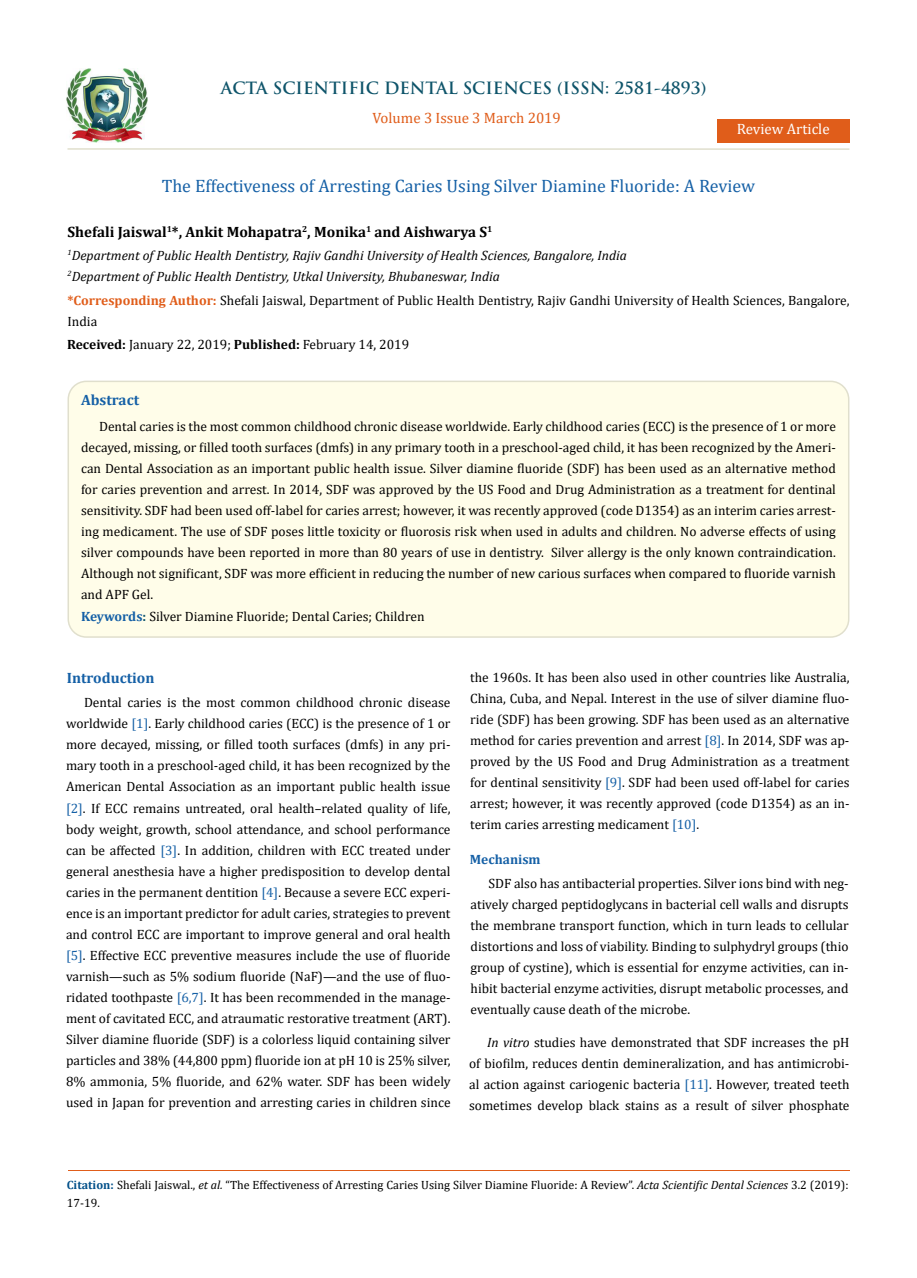
<style>
.page{position:relative;width:917px;height:1278px;background:#fff}
.page>*{position:absolute;margin:0;border:0;box-sizing:border-box;transform-origin:0 0}
.t1{font:18px "Cambria";color:#1560a6}
.t2{font:700 16.5px "Trajan Pro";color:#0e546a}
.t3{font:700 15px "Cambria";color:#000}
.t4{font:15px "Cambria";color:#e05d1a}
.t5{font:700 15px "Cambria";color:#1560a6}
.t6{font:15px "Cambria";color:#fff}
.t7{font:13.5px/21px "Cambria";color:#000;text-align:justify}
.t8{font:italic 13.5px/21px "Cambria";color:#000}
.t9{font:700 13.5px "Cambria";color:#1560a6}
.t10{font:12px/18px "Cambria";color:#000}
.s1{font-weight:700;color:#e05d1a}
.s2{font-weight:700}
.s3{font-weight:700;color:#1560a6}
.s4{font-weight:700;color:#0e546a}
.s5{color:#1560a6}
.s6{font-style:italic}
.s7{font-weight:700;color:#035089}
</style>
<div class="page">
<img style="left:67px;top:68px;width:80px;height:74px">
<div style="left:717px;top:119px;width:132px;height:23px;background:#e05d1a"></div>
<div style="left:68px;top:381px;width:780px;height:256px;background:#fffde9;border-radius:18px"></div>
<div style="left:67px;top:381px;width:782px;height:257px;border:2px solid #e0dfcd;border-radius:18px"></div>
<hr style="left:67px;top:148px;width:782px;height:2px;background:#e0dfcd">
<hr style="left:68px;top:1171px;width:781px;height:1px;background:#e05d1a">
<p class="t2" style="left:221px;top:77px;width:487px">ACTA SCIENTIFIC DENTAL SCIENCES (ISSN: 2581-4893)</p>
<p class="t4" style="left:372px;top:109px;width:190px">Volume 3 Issue 3 March 2019</p>
<p class="t6" style="left:736px;top:120px;width:94px">Review Article</p>
<h1 class="t1" style="left:162px;top:175px;width:595px">The Effectiveness of Arresting Caries Using Silver Diamine Fluoride: A Review</h1>
<p class="t3" style="left:67px;top:222px;width:426px">Shefali Jaiswal<sup>1</sup>*, Ankit Mohapatra<sup>2</sup>, Monika<sup>1</sup> and Aishwarya S<sup>1</sup></p>
<p class="t8" style="left:67px;top:244px;width:561px"><sup>1</sup>Department of Public Health Dentistry, Rajiv Gandhi University of Health Sciences, Bangalore, India<br><sup>2</sup>Department of Public Health Dentistry, Utkal University, Bhubaneswar, India</p>
<p class="t7" style="left:67px;top:290px;width:783px"><span class="s1">*Corresponding Author:</span> Shefali Jaiswal, Department of Public Health Dentistry, Rajiv Gandhi University of Health Sciences, Bangalore,<br>India</p>
<p class="t7" style="left:67px;top:334px;width:343px"><span class="s2">Received:</span> January 22, 2019; <span class="s2">Published:</span> February 14, 2019</p>
<p class="t5" style="left:81px;top:389px;width:60px">Abstract</p>
<p class="t7" style="left:81px;top:416px;width:756px;text-indent:18px">Dental caries is the most common childhood chronic disease worldwide. Early childhood caries (ECC) is the presence of 1 or more decayed, missing, or filled tooth surfaces (dmfs) in any primary tooth in a preschool-aged child, it has been recognized by the Ameri&shy;can Dental Association as an important public health issue. Silver diamine fluoride (SDF) has been used as an alternative method for caries prevention and arrest. In 2014, SDF was approved by the US Food and Drug Administration as a treatment for dentinal sensitivity. SDF had been used off-label for caries arrest; however, it was recently approved (code D1354) as an interim caries arrest&shy;ing medicament. The use of SDF poses little toxicity or fluorosis risk when used in adults and children. No adverse effects of using silver compounds have been reported in more than 80 years of use in dentistry. Silver allergy is the only known contraindication.<br>Although not significant, SDF was more efficient in reducing the number of new carious surfaces when compared to fluoride varnish and APF Gel.</p>
<p class="t7" style="left:81px;top:606px;width:345px"><span class="s3">Keywords</span><span class="s4">:</span> Silver Diamine Fluoride; Dental Caries; Children</p>
<p class="t5" style="left:67px;top:667px;width:89px">Introduction</p>
<p class="t7" style="left:66px;top:692px;width:386px;text-indent:18px">Dental caries is the most common childhood chronic disease worldwide <span class="s5">[1]</span>. Early childhood caries (ECC) is the presence of 1 or more decayed, missing, or filled tooth surfaces (dmfs) in any pri&shy;mary tooth in a preschool-aged child, it has been recognized by the American Dental Association as an important public health issue <span class="s5">[2]</span>. If ECC remains untreated, oral health–related quality of life, body weight, growth, school attendance, and school performance can be affected <span class="s5">[3]</span>. In addition, children with ECC treated under general anesthesia have a higher predisposition to develop dental caries in the permanent dentition <span class="s5">[4]</span>. Because a severe ECC experi&shy;ence is an important predictor for adult caries, strategies to prevent and control ECC are important to improve general and oral health <span class="s5">[5]</span>. Effective ECC preventive measures include the use of fluoride varnish—such as 5% sodium fluoride (NaF)—and the use of fluo&shy;ridated toothpaste <span class="s5">[6,7]</span>. It has been recommended in the manage&shy;ment of cavitated ECC, and atraumatic restorative treatment (ART).<br>Silver diamine fluoride (SDF) is a colorless liquid containing silver particles and 38% (44,800 ppm) fluoride ion at pH 10 is 25% silver, 8% ammonia, 5% fluoride, and 62% water. SDF has been widely used in Japan for prevention and arresting caries in children since</p>
<p class="t7" style="left:470px;top:667px;width:381px">the 1960s. It has been also used in other countries like Australia, China, Cuba, and Nepal. Interest in the use of silver diamine fluo&shy;ride (SDF) has been growing. SDF has been used as an alternative method for caries prevention and arrest <span class="s5">[8]</span>. In 2014, SDF was ap&shy;proved by the US Food and Drug Administration as a treatment for dentinal sensitivity <span class="s5">[9]</span>. SDF had been used off-label for caries arrest; however, it was recently approved (code D1354) as an in&shy;terim caries arresting medicament <span class="s5">[10]</span>.</p>
<p class="t9" style="left:470px;top:850px;width:72px">Mechanism</p>
<p class="t7" style="left:470px;top:873px;width:379px;text-indent:18px">SDF also has antibacterial properties. Silver ions bind with neg&shy;atively charged peptidoglycans in bacterial cell walls and disrupts the membrane transport function, which in turn leads to cellular distortions and loss of viability. Binding to sulphydryl groups (thio group of cystine), which is essential for enzyme activities, can in&shy;hibit bacterial enzyme activities, disrupt metabolic processes, and eventually cause death of the microbe.</p>
<p class="t7" style="left:469px;top:1031px;width:382px;text-indent:18px"><span class="s6">In vitro</span> studies have demonstrated that SDF increases the pH of biofilm, reduces dentin demineralization, and has antimicrobi&shy;al action against cariogenic bacteria <span class="s5">[11]</span>. However, treated teeth sometimes develop black stains as a result of silver phosphate</p>
<p class="t10" style="left:67px;top:1176px;width:783px"><span class="s7">Citation:</span> Shefali Jaiswal., <span class="s6">et al.</span> “The Effectiveness of Arresting Caries Using Silver Diamine Fluoride: A Review”. <span class="s6">Acta Scientific Dental Sciences</span> 3.2 (2019):<br>17-19.</p>
</div>
